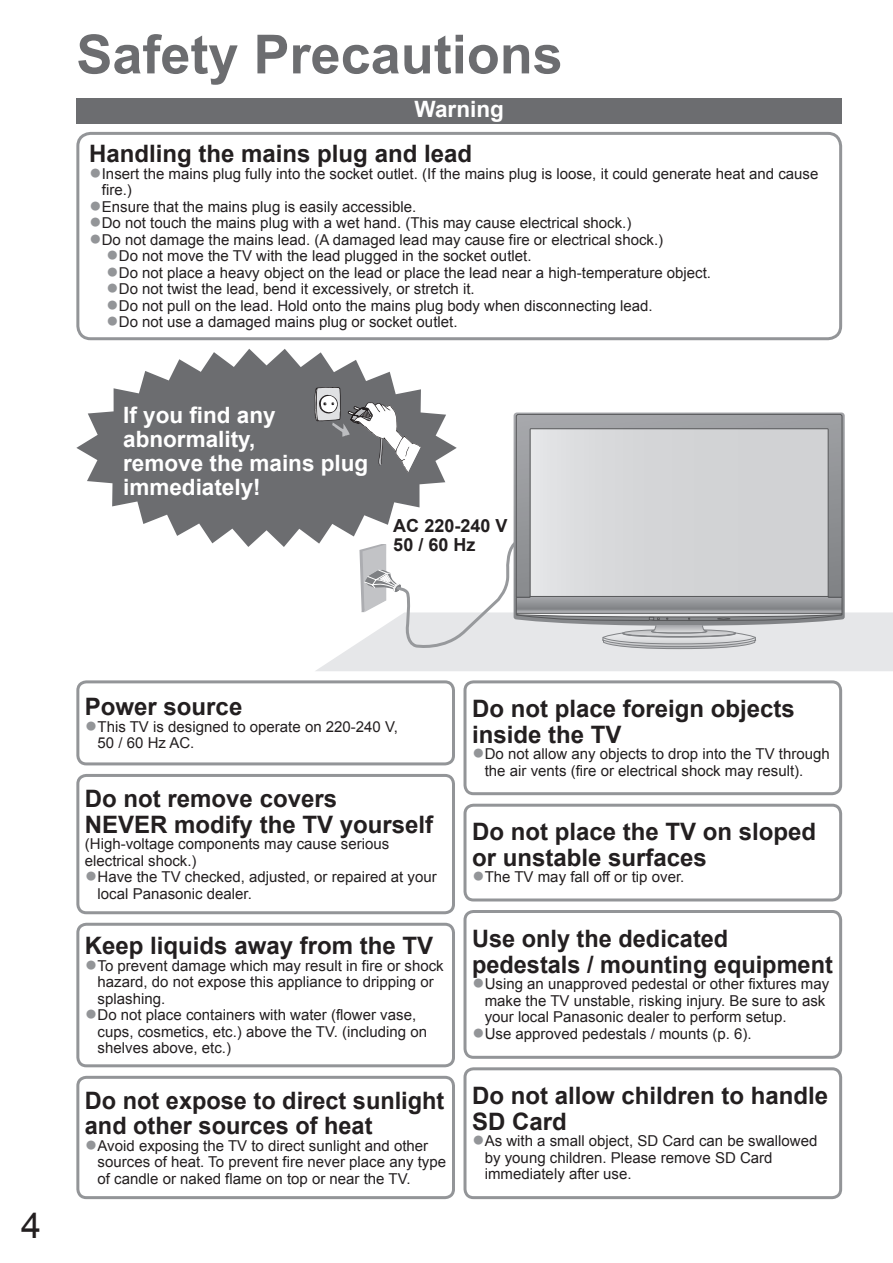
<style>
.page{position:relative;width:893px;height:1263px;background:#fff}
.page>*{position:absolute;margin:0;border:0;box-sizing:border-box;transform-origin:0 0}
.t1{font:700 54px "Arial";color:#6c6d70}
.t2{font:36px "Arial";color:#231f20}
.t3{font:700 24px/25.5px "Arial";color:#231f20}
.t4{font:700 22.5px/24px "Arial";color:#fff}
.t5{font:700 18px/19.5px "Arial";color:#231f20}
.t6{font:15px/16.5px "Arial";color:#231f20}
.s1{font-size:21px;color:#939598}
</style>
<div class="page">
<div style="left:76px;top:98px;width:766px;height:25px;background:#6c6d70"></div>
<div style="left:76px;top:132px;width:766px;height:208px;border:3px solid #939598;border-radius:13px"></div>
<svg style="left:76px;top:349px;width:380px;height:198px;fill:#6c6d70"></svg>
<svg style="left:314px;top:387px;width:106px;height:85px"></svg>
<svg style="left:516px;top:414px;width:326px;height:123px;background:#c8c9cb"></svg>
<svg style="left:314px;top:537px;width:578px;height:134px"></svg>
<div style="left:76px;top:680px;width:379px;height:85px;border:3px solid #939598;border-radius:9px"></div>
<div style="left:76px;top:774px;width:379px;height:140px;border:3px solid #939598;border-radius:9px"></div>
<div style="left:76px;top:923px;width:379px;height:144px;border:3px solid #939598;border-radius:9px"></div>
<div style="left:76px;top:1076px;width:379px;height:123px;border:3px solid #939598;border-radius:9px"></div>
<div style="left:463px;top:680px;width:379px;height:115px;border:3px solid #939598;border-radius:9px"></div>
<div style="left:463px;top:804px;width:379px;height:98px;border:3px solid #939598;border-radius:9px"></div>
<div style="left:463px;top:910px;width:379px;height:149px;border:3px solid #939598;border-radius:9px"></div>
<div style="left:463px;top:1067px;width:379px;height:132px;border:3px solid #939598;border-radius:9px"></div>
<h1 class="t1" style="left:76px;top:25px;width:488px">Safety Precautions</h1>
<h3 class="t4" style="left:414px;top:97px;width:91px">Warning</h3>
<h3 class="t3" style="left:89px;top:141px;width:384px">Handling the mains plug and lead</h3>
<p class="t6" style="left:102px;top:165px;width:718px;text-indent:-13px"><span class="s1">●</span>Insert the mains plug fully into the socket outlet. (If the mains plug is loose, it could generate heat and cause fire.)</p>
<p class="t6" style="left:89px;top:198px;width:328px"><span class="s1">●</span>Ensure that the mains plug is easily accessible.</p>
<p class="t6" style="left:89px;top:215px;width:544px"><span class="s1">●</span>Do not touch the mains plug with a wet hand. (This may cause electrical shock.)</p>
<p class="t6" style="left:89px;top:231px;width:575px"><span class="s1">●</span>Do not damage the mains lead. (A damaged lead may cause fire or electrical shock.)</p>
<p class="t6" style="left:106px;top:248px;width:427px"><span class="s1">●</span>Do not move the TV with the lead plugged in the socket outlet.</p>
<p class="t6" style="left:106px;top:264px;width:606px"><span class="s1">●</span>Do not place a heavy object on the lead or place the lead near a high-temperature object.</p>
<p class="t6" style="left:106px;top:281px;width:370px"><span class="s1">●</span>Do not twist the lead, bend it excessively, or stretch it.</p>
<p class="t6" style="left:106px;top:297px;width:548px"><span class="s1">●</span>Do not pull on the lead. Hold onto the mains plug body when disconnecting lead.</p>
<p class="t6" style="left:106px;top:314px;width:353px"><span class="s1">●</span>Do not use a damaged mains plug or socket outlet.</p>
<h3 class="t4" style="left:123px;top:403px;width:247px">If you find any abnormality,<br>remove the mains plug immediately!</h3>
<p class="t5" style="left:393px;top:516px;width:116px">AC 220-240 V<br>50 / 60 Hz</p>
<h2 class="t2" style="left:21px;top:1206px;width:22px">4</h2>
<h3 class="t3" style="left:85px;top:694px;width:159px">Power source</h3>
<p class="t6" style="left:98px;top:718px;width:302px;text-indent:-13px"><span class="s1">●</span>This TV is designed to operate on 220-240 V,<br>50 / 60 Hz AC.</p>
<h3 class="t3" style="left:85px;top:786px;width:350px">Do not remove covers<br>NEVER modify the TV yourself</h3>
<p class="t6" style="left:85px;top:836px;width:306px">(High-voltage components may cause serious electrical shock.)</p>
<p class="t6" style="left:98px;top:869px;width:340px;text-indent:-13px"><span class="s1">●</span>Have the TV checked, adjusted, or repaired at your local Panasonic dealer.</p>
<h3 class="t3" style="left:85px;top:933px;width:350px">Keep liquids away from the TV</h3>
<p class="t6" style="left:98px;top:957px;width:347px;text-indent:-13px"><span class="s1">●</span>To prevent damage which may result in fire or shock hazard, do not expose this appliance to dripping or splashing.</p>
<p class="t6" style="left:98px;top:1007px;width:331px;text-indent:-13px"><span class="s1">●</span>Do not place containers with water (flower vase, cups, cosmetics, etc.) above the TV. (including on shelves above, etc.)</p>
<h3 class="t3" style="left:85px;top:1088px;width:361px">Do not expose to direct sunlight and other sources of heat</h3>
<p class="t6" style="left:98px;top:1137px;width:350px;text-indent:-13px"><span class="s1">●</span>Avoid exposing the TV to direct sunlight and other sources of heat. To prevent fire never place any type of candle or naked flame on top or near the TV.</p>
<h3 class="t3" style="left:472px;top:696px;width:324px">Do not place foreign objects inside the TV</h3>
<p class="t6" style="left:485px;top:746px;width:346px;text-indent:-13px"><span class="s1">●</span>Do not allow any objects to drop into the TV through the air vents (fire or electrical shock may result).</p>
<h3 class="t3" style="left:472px;top:819px;width:346px">Do not place the TV on sloped or unstable surfaces</h3>
<p class="t6" style="left:472px;top:869px;width:214px"><span class="s1">●</span>The TV may fall off or tip over.</p>
<h3 class="t3" style="left:472px;top:926px;width:362px">Use only the dedicated pedestals / mounting equipment</h3>
<p class="t6" style="left:485px;top:976px;width:346px;text-indent:-13px"><span class="s1">●</span>Using an unapproved pedestal or other fixtures may make the TV unstable, risking injury. Be sure to ask your local Panasonic dealer to perform setup.</p>
<p class="t6" style="left:472px;top:1025px;width:281px"><span class="s1">●</span>Use approved pedestals / mounts (p. 6).</p>
<h3 class="t3" style="left:472px;top:1083px;width:358px">Do not allow children to handle<br>SD Card</h3>
<p class="t6" style="left:485px;top:1133px;width:334px;text-indent:-13px"><span class="s1">●</span>As with a small object, SD Card can be swallowed by young children. Please remove SD Card immediately after use.</p>
</div>
